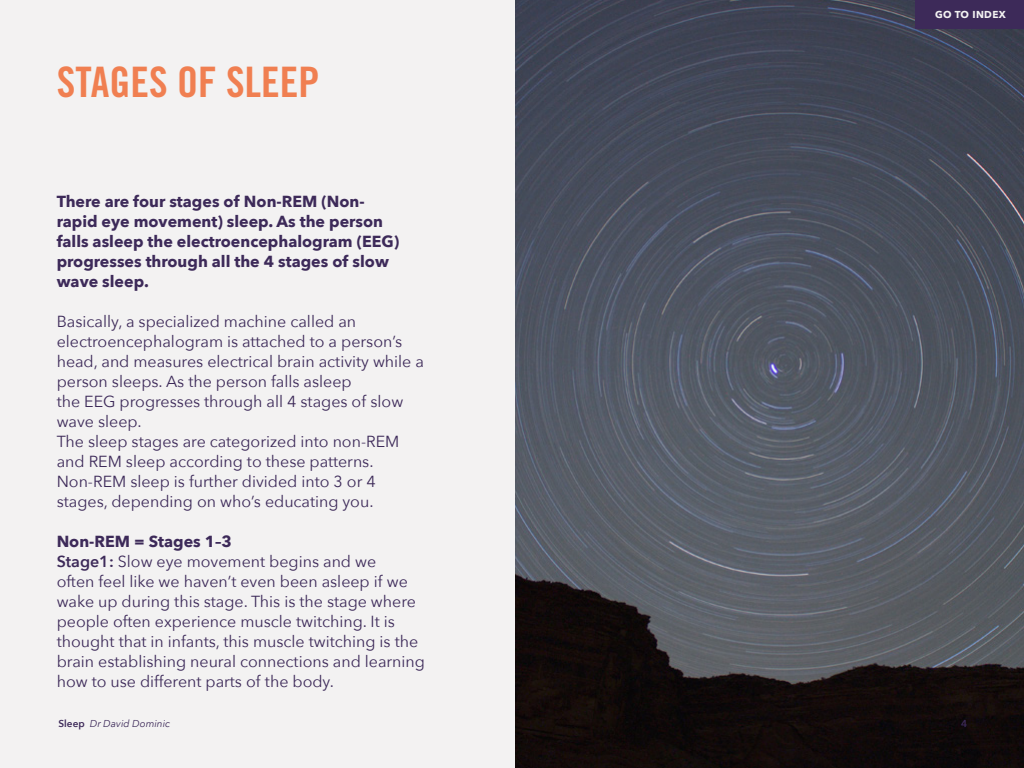
<style>
.page{position:relative;width:1024px;height:768px;background:#f3f2f2}
.page>*{position:absolute;margin:0;border:0;box-sizing:border-box;transform-origin:0 0}
.t1{font:42px "Trade Gothic LT Std Bd Cn 20";color:#f07f51}
.t2{font:16px/20px "Avenir Next";color:#3d2a59}
.t3{font:700 16px/20px "Avenir Next";color:#3d2a59}
.t4{font:italic 10px "Avenir Next";color:#3d2a59}
.t5{font:700 10px "Avenir Next LT Pro";letter-spacing:.04em;color:#f3f2f2}
.t6{font:600 10px "Avenir Next";color:#3d2a59}
.s1{font-weight:700}
.s2{font-weight:600}
.s3{font-weight:600;font-style:normal}
</style>
<div class="page">
<img style="left:516px;top:0;width:508px;height:768px">
<div style="left:915px;top:0;width:109px;height:29px;background:#3d2a59"></div>
<h1 class="t1" style="left:57px;top:56px;width:264px">STAGES OF SLEEP</h1>
<p class="t3" style="left:57px;top:192px;width:344px">There are four stages of Non-REM (Non&shy;rapid eye movement) sleep. As the person falls asleep the electroencephalogram (EEG) progresses through all the 4 stages of slow wave sleep.</p>
<p class="t2" style="left:57px;top:312px;width:369px">Basically, a specialized machine called an electroencephalogram is attached to a person’s head, and measures electrical brain activity while a person sleeps. As the person falls asleep<br>the EEG progresses through all 4 stages of slow wave sleep.<br>The sleep stages are categorized into non-REM and REM sleep according to these patterns.<br>Non-REM sleep is further divided into 3 or 4 stages, depending on who’s educating you.</p>
<p class="t2" style="left:57px;top:532px;width:370px"><span class="s1">Non-REM = Stages 1–3<br></span><span class="s2">Stage1:</span> Slow eye movement begins and we<br>often feel like we haven’t even been asleep if we wake up during this stage. This is the stage where people often experience muscle twitching. It is thought that in infants, this muscle twitching is the brain establishing neural connections and learning how to use different parts of the body.</p>
<p class="t5" style="left:935px;top:8px;width:72px">GO TO INDEX</p>
<p class="t4" style="left:59px;top:717px;width:113px"><span class="s3">Sleep</span> Dr David Dominic</p>
<p class="t6" style="left:961px;top:717px;width:8px">4</p>
</div>
